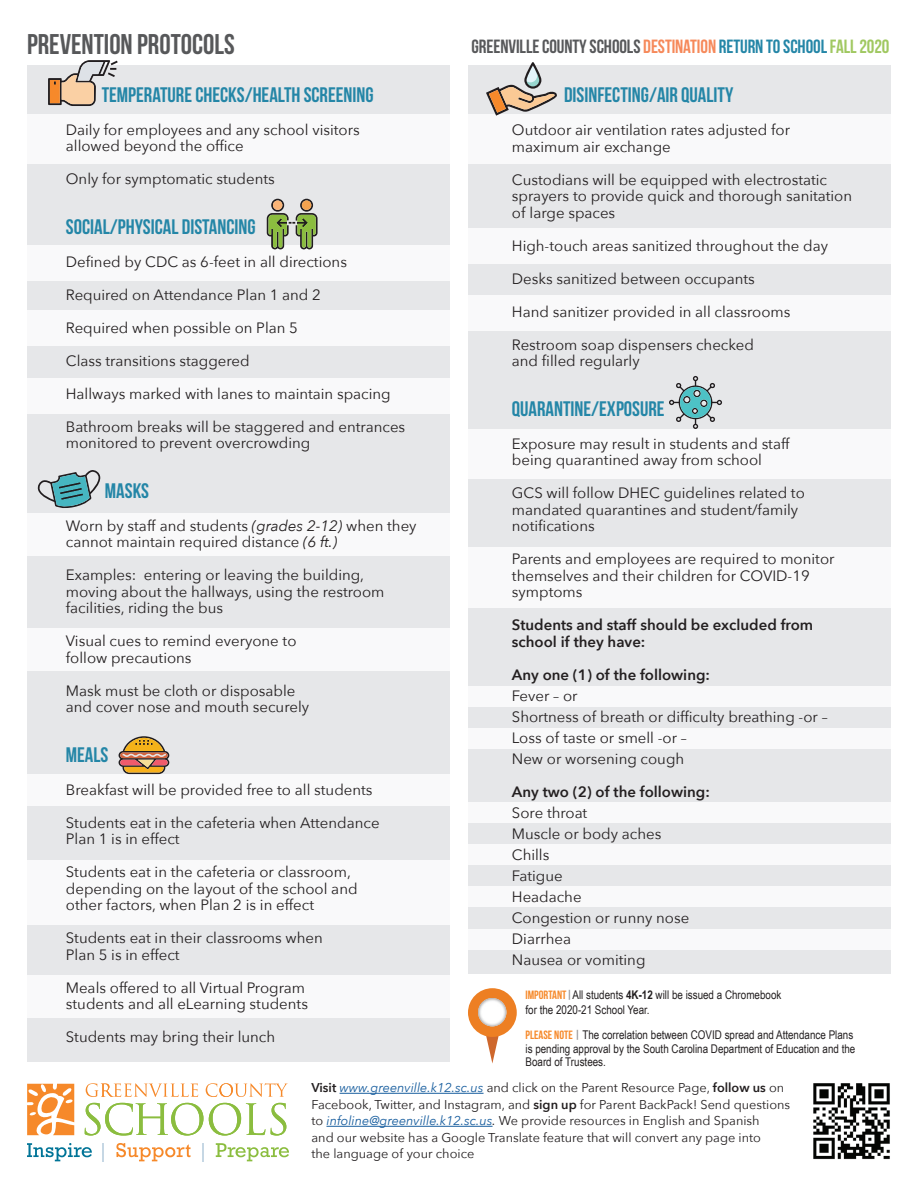
<style>
.page{position:relative;width:918px;height:1188px;background:#fff}
.page>*{position:absolute;margin:0;border:0;box-sizing:border-box;transform-origin:0 0}
.t1{font:700 28.5px "Bebas Neue";color:#57585a}
.t2{font:700 21px "Bebas Neue";color:#2486a7}
.t3{font:700 19.2px "Bebas Neue";letter-spacing:-.005em;color:#57585a}
.t4{font:15px/16.5px "Avenir Next";color:#231f20}
.t5{font:600 15px/16.5px "Avenir Next";color:#231f20}
.t6{font:12.75px/16.5px "Avenir Next";color:#231f20}
.t7{font:12px/13.5px "Arial Narrow";color:#231f20}
.s1{color:#f6895a}
.s2{color:#2486a7}
.s3{color:#a0c861}
.s4{font-style:italic}
.s5{font-family:"Bebas Neue";font-weight:700;color:#f6892a}
.s6{font-family:"Bebas Neue";font-weight:700;color:#939598}
.s7{font-weight:700}
.s8{font-weight:600}
.s9{font-style:italic;color:#175d9e}
</style>
<div class="page">
<svg style="left:27px;top:1084px;width:47px;height:51px"></svg>
<svg style="left:85px;top:1103px;width:118px;height:33px"></svg>
<svg style="left:209px;top:1103px;width:56px;height:33px"></svg>
<svg style="left:271px;top:1103px;width:15px;height:33px"></svg>
<svg style="left:86px;top:1083px;width:112px;height:14px"></svg>
<svg style="left:206px;top:1083px;width:82px;height:14px"></svg>
<svg style="left:216px;top:1143px;width:73px;height:18px"></svg>
<svg style="left:203px;top:1143px;width:1px;height:19px"></svg>
<svg style="left:116px;top:1143px;width:75px;height:18px"></svg>
<svg style="left:103px;top:1143px;width:1px;height:19px"></svg>
<svg style="left:27px;top:1143px;width:65px;height:18px"></svg>
<img style="left:813px;top:1083px;width:77px;height:77px">
<hr style="left:340px;top:1093px;width:144px;height:1px;background:#175d9e">
<hr style="left:326px;top:1126px;width:167px;height:1px;background:#175d9e">
<div style="left:27px;top:66px;width:423px;height:996px;background:#e6e7e9"></div>
<div style="left:18px;top:114px;width:442px;height:50px;background:#fff"></div>
<div style="left:18px;top:246px;width:442px;height:35px;background:#fff"></div>
<div style="left:18px;top:311px;width:442px;height:35px;background:#fff"></div>
<div style="left:18px;top:513px;width:442px;height:43px;background:#fff"></div>
<div style="left:18px;top:628px;width:442px;height:43px;background:#fff"></div>
<div style="left:18px;top:774px;width:442px;height:32px;background:#fff"></div>
<div style="left:18px;top:860px;width:442px;height:64px;background:#fff"></div>
<div style="left:18px;top:975px;width:442px;height:43px;background:#fff"></div>
<div style="left:18px;top:378px;width:442px;height:35px;background:#fff"></div>
<div style="left:468px;top:66px;width:423px;height:908px;background:#e6e7e9"></div>
<div style="left:463px;top:114px;width:442px;height:50px;background:#fff"></div>
<div style="left:468px;top:229px;width:442px;height:35px;background:#fff"></div>
<div style="left:463px;top:429px;width:442px;height:49px;background:#fff"></div>
<div style="left:463px;top:547px;width:442px;height:61px;background:#fff"></div>
<div style="left:464px;top:686px;width:454px;height:21px;background:#fff"></div>
<div style="left:464px;top:728px;width:430px;height:21px;background:#fff"></div>
<div style="left:463px;top:802px;width:455px;height:21px;background:#fff"></div>
<div style="left:463px;top:844px;width:455px;height:21px;background:#fff"></div>
<div style="left:464px;top:886px;width:454px;height:21px;background:#fff"></div>
<div style="left:465px;top:929px;width:453px;height:21px;background:#fff"></div>
<svg style="left:37px;top:470px;width:64px;height:38px"></svg>
<svg style="left:267px;top:199px;width:51px;height:50px"></svg>
<svg style="left:486px;top:62px;width:71px;height:54px"></svg>
<svg style="left:669px;top:376px;width:53px;height:53px"></svg>
<svg style="left:48px;top:60px;width:70px;height:46px"></svg>
<svg style="left:119px;top:736px;width:50px;height:38px"></svg>
<div style="left:468px;top:295px;width:442px;height:35px;background:#fff"></div>
<svg style="left:486px;top:1036px;width:13px;height:28px"></svg>
<div style="left:468px;top:988px;width:49px;height:49px;background:#ed7f23;border-radius:50%"></div>
<svg style="left:478px;top:1016px;width:28px;height:10px"></svg>
<img style="left:478px;top:998px;width:28px;height:28px;border-radius:14px">
<h1 class="t1" style="left:27px;top:28px;width:209px">PREVENTION PROTOCOLS</h1>
<p class="t3" style="left:472px;top:35px;width:419px">GREENVILLE COUNTY SCHOOLS <span class="s1">DESTINATION</span> <span class="s2">RETURN TO SCHOOL</span><span class="s3">FALL 2020</span></p>
<h2 class="t2" style="left:564px;top:83px;width:171px">DISINFECTING/AIR QUALITY</h2>
<p class="t4" style="left:512px;top:121px;width:280px">Outdoor air ventilation rates adjusted for maximum air exchange</p>
<p class="t4" style="left:512px;top:171px;width:342px">Custodians will be equipped with electrostatic sprayers to provide quick and thorough sanitation of large spaces</p>
<p class="t4" style="left:512px;top:237px;width:318px">High-touch areas sanitized throughout the day</p>
<p class="t4" style="left:512px;top:270px;width:244px">Desks sanitized between occupants</p>
<p class="t4" style="left:512px;top:303px;width:280px">Hand sanitizer provided in all classrooms</p>
<p class="t4" style="left:512px;top:336px;width:244px">Restroom soap dispensers checked and filled regularly</p>
<h2 class="t2" style="left:512px;top:397px;width:154px">QUARANTINE/EXPOSURE</h2>
<p class="t4" style="left:512px;top:435px;width:279px">Exposure may result in students and staff being quarantined away from school</p>
<p class="t4" style="left:512px;top:484px;width:294px">GCS will follow DHEC guidelines related to mandated quarantines and student/family notifications</p>
<p class="t4" style="left:512px;top:550px;width:324px">Parents and employees are required to monitor themselves and their children for COVID-19 symptoms</p>
<p class="t5" style="left:512px;top:616px;width:303px">Students and staff should be excluded from school if they have:</p>
<p class="t5" style="left:512px;top:666px;width:200px">Any one (1) of the following:</p>
<p class="t4" style="left:512px;top:684px;width:317px;line-height:21px">Fever – or<br>Shortness of breath or difficulty breathing -or –<br>Loss of taste or smell -or –<br>New or worsening cough</p>
<p class="t5" style="left:512px;top:783px;width:199px">Any two (2) of the following:</p>
<p class="t4" style="left:512px;top:801px;width:179px;line-height:21px">Sore throat<br>Muscle or body aches<br>Chills<br>Fatigue<br>Headache<br>Congestion or runny nose<br>Diarrhea<br>Nausea or vomiting</p>
<h2 class="t2" style="left:102px;top:83px;width:273px">TEMPERATURE CHECKS/HEALTH SCREENING</h2>
<p class="t4" style="left:66px;top:121px;width:295px">Daily for employees and any school visitors allowed beyond the office</p>
<p class="t4" style="left:66px;top:170px;width:210px">Only for symptomatic students</p>
<h2 class="t2" style="left:66px;top:215px;width:191px">SOCIAL/PHYSICAL DISTANCING</h2>
<p class="t4" style="left:66px;top:253px;width:283px">Defined by CDC as 6-feet in all directions</p>
<p class="t4" style="left:66px;top:286px;width:257px">Required on Attendance Plan 1 and 2</p>
<p class="t4" style="left:66px;top:319px;width:234px">Required when possible on Plan 5</p>
<p class="t4" style="left:66px;top:352px;width:185px">Class transitions staggered</p>
<p class="t4" style="left:66px;top:385px;width:326px">Hallways marked with lanes to maintain spacing</p>
<p class="t4" style="left:66px;top:418px;width:341px">Bathroom breaks will be staggered and entrances monitored to prevent overcrowding</p>
<h2 class="t2" style="left:105px;top:479px;width:46px">MASKS</h2>
<p class="t4" style="left:66px;top:517px;width:352px">Worn by staff and students <span class="s4">(grades 2-12)</span> when they cannot maintain required distance <span class="s4">(6 ft.)</span></p>
<p class="t4" style="left:66px;top:566px;width:320px">Examples: entering or leaving the building, moving about the hallways, using the restroom facilities, riding the bus</p>
<p class="t4" style="left:66px;top:632px;width:232px">Visual cues to remind everyone to follow precautions</p>
<p class="t4" style="left:66px;top:682px;width:245px">Mask must be cloth or disposable and cover nose and mouth securely</p>
<h2 class="t2" style="left:66px;top:743px;width:44px">MEALS</h2>
<p class="t4" style="left:66px;top:781px;width:308px">Breakfast will be provided free to all students</p>
<p class="t4" style="left:66px;top:814px;width:315px">Students eat in the cafeteria when Attendance<br>Plan 1 is in effect</p>
<p class="t4" style="left:66px;top:863px;width:293px">Students eat in the cafeteria or classroom, depending on the layout of the school and other factors, when Plan 2 is in effect</p>
<p class="t4" style="left:66px;top:929px;width:258px">Students eat in their classrooms when<br>Plan 5 is in effect</p>
<p class="t4" style="left:66px;top:979px;width:244px">Meals offered to all Virtual Program students and all eLearning students</p>
<p class="t4" style="left:66px;top:1028px;width:211px">Students may bring their lunch</p>
<p class="t7" style="left:526px;top:986px;width:257px;line-height:15px"><span class="s5">IMPORTANT</span><span class="s6">|</span>All students <span class="s7">4K-12</span> will be issued a Chromebook for the 2020-21 School Year.</p>
<p class="t7" style="left:526px;top:1028px;width:331px"><span class="s5">PLEASE NOTE</span> <span class="s6">|</span> The correlation between COVID spread and Attendance Plans is pending approval by the South Carolina Department of Education and the<br>Board of Trustees.</p>
<p class="t6" style="left:311px;top:1079px;width:480px"><span class="s8">Visit</span> <span class="s9">www.greenville.k12.sc.us</span> and click on the Parent Resource Page, <span class="s8">follow us</span> on Facebook, Twitter, and Instagram, and <span class="s8">sign up</span> for Parent BackPack! Send questions to <span class="s9">infoline@greenville.k12.sc.us</span><span class="s4">.</span> We provide resources in English and Spanish<br>and our website has a Google Translate feature that will convert any page into<br>the language of your choice</p>
</div>
